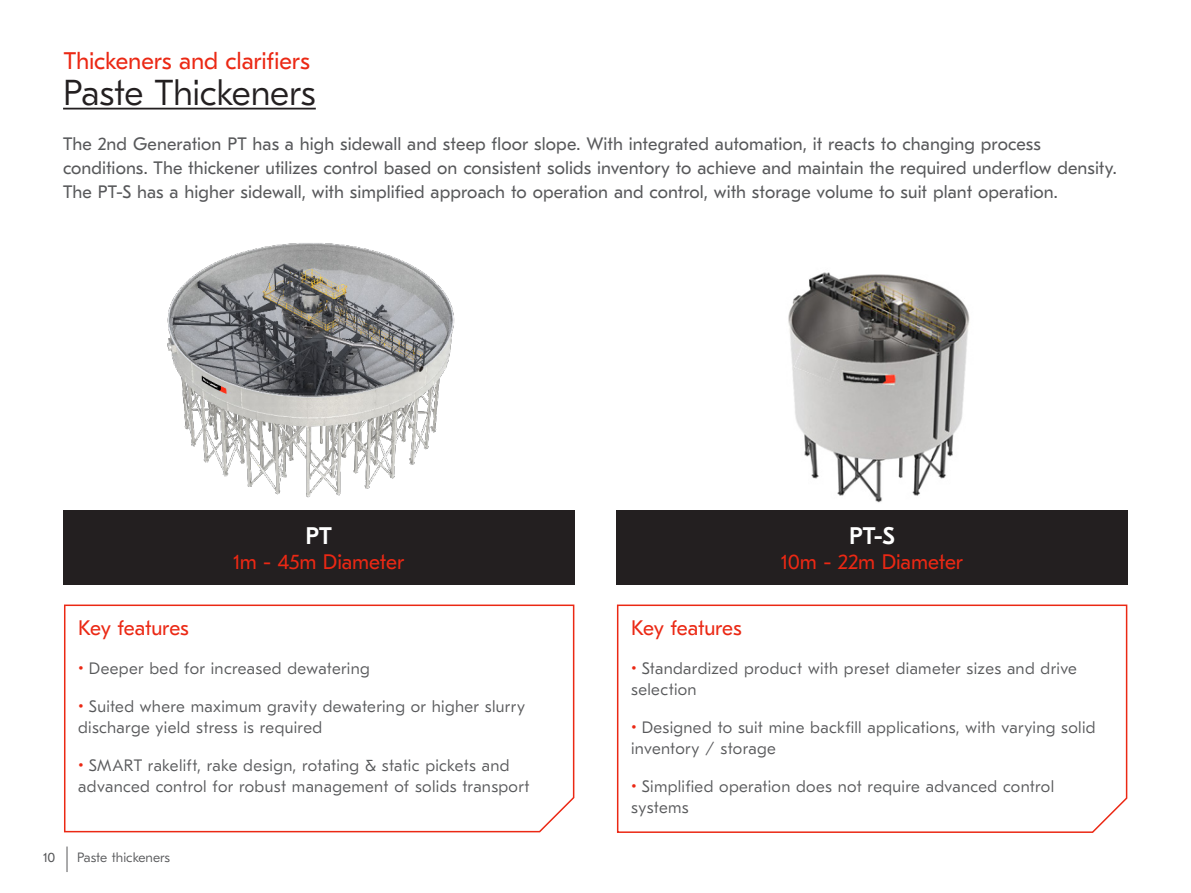
<style>
.page{position:relative;width:1191px;height:893px;background:#fff}
.page>*{position:absolute;margin:0;border:0;box-sizing:border-box;transform-origin:0 0}
.Head_1{font:300 36px "GT Eesti Pro Text";letter-spacing:-.01em;color:#231f20}
.Overhead{font:24px "GT Eesti Pro Text";letter-spacing:-.01em;color:#eb2814}
.t1{font:500 24px "GT Eesti Pro Text";color:#fff}
.Appl_Areas_Head{font:21px "GT Eesti Pro Text";letter-spacing:-.01em;color:#eb2814}
.Copy{font:18px/24px "GT Eesti Pro Text";letter-spacing:.005em;color:#57585a}
.Appl_Areas_Head-2{font:300 16.5px/21px "GT Eesti Pro Text";letter-spacing:.02em;color:#57585a}
.Page_number___Right{font:300 13.5px "GT Eesti Pro Text";color:#57585a}
.t2{font:13.5px "GT Eesti Pro Text";color:#57585a}
.s1{font-weight:400;color:#eb2814}
</style>
<div class="page">
<svg style="left:67px;top:846px;width:1px;height:26px"></svg>
<svg style="left:64px;top:604px;width:511px;height:229px"></svg>
<svg style="left:616px;top:604px;width:512px;height:229px"></svg>
<div style="left:63px;top:510px;width:511px;height:75px;background:#231f20"></div>
<div style="left:616px;top:510px;width:511px;height:75px;background:#231f20"></div>
<img style="left:167px;top:243px;width:288px;height:255px">
<img style="left:788px;top:272px;width:182px;height:231px">
<hr style="left:63px;top:108px;width:253px;height:2px;background:#231f20">
<p class="Overhead" style="left:64px;top:47px;width:248px">Thickeners and clarifiers</p>
<p class="Head_1" style="left:63px;top:73px;width:254px">Paste Thickeners</p>
<p class="Copy" style="left:63px;top:132px;width:1055px">The 2nd Generation PT has a high sidewall and steep floor slope. With integrated automation, it reacts to changing process conditions. The thickener utilizes control based on consistent solids inventory to achieve and maintain the required underflow density.<br>The PT-S has a higher sidewall, with simplified approach to operation and control, with storage volume to suit plant operation.</p>
<p class="t1" style="left:305px;top:522px;width:28px">PT</p>
<p class="Appl_Areas_Head" style="left:233px;top:550px;width:173px">1m - 45m Diameter</p>
<p class="Appl_Areas_Head" style="left:78px;top:616px;width:112px">Key features</p>
<p class="Appl_Areas_Head-2" style="left:78px;top:658px;width:293px"><span class="s1">•</span> Deeper bed for increased dewatering</p>
<p class="Appl_Areas_Head-2" style="left:78px;top:696px;width:448px"><span class="s1">•</span> Suited where maximum gravity dewatering or higher slurry discharge yield stress is required</p>
<p class="Appl_Areas_Head-2" style="left:78px;top:755px;width:453px"><span class="s1">•</span> SMART rakelift, rake design, rotating &amp; static pickets and advanced control for robust management of solids transport</p>
<p class="t2" style="left:43px;top:850px;width:14px">10</p>
<p class="Page_number___Right" style="left:77px;top:850px;width:94px">Paste thickeners</p>
<p class="t1" style="left:849px;top:522px;width:47px">PT-S</p>
<p class="Appl_Areas_Head" style="left:781px;top:550px;width:184px">10m - 22m Diameter</p>
<p class="Appl_Areas_Head" style="left:631px;top:616px;width:112px">Key features</p>
<p class="Appl_Areas_Head-2" style="left:631px;top:658px;width:447px"><span class="s1">•</span> Standardized product with preset diameter sizes and drive selection</p>
<p class="Appl_Areas_Head-2" style="left:631px;top:717px;width:466px"><span class="s1">•</span> Designed to suit mine backfill applications, with varying solid inventory / storage</p>
<p class="Appl_Areas_Head-2" style="left:631px;top:776px;width:424px"><span class="s1">•</span> Simplified operation does not require advanced control systems</p>
</div>
